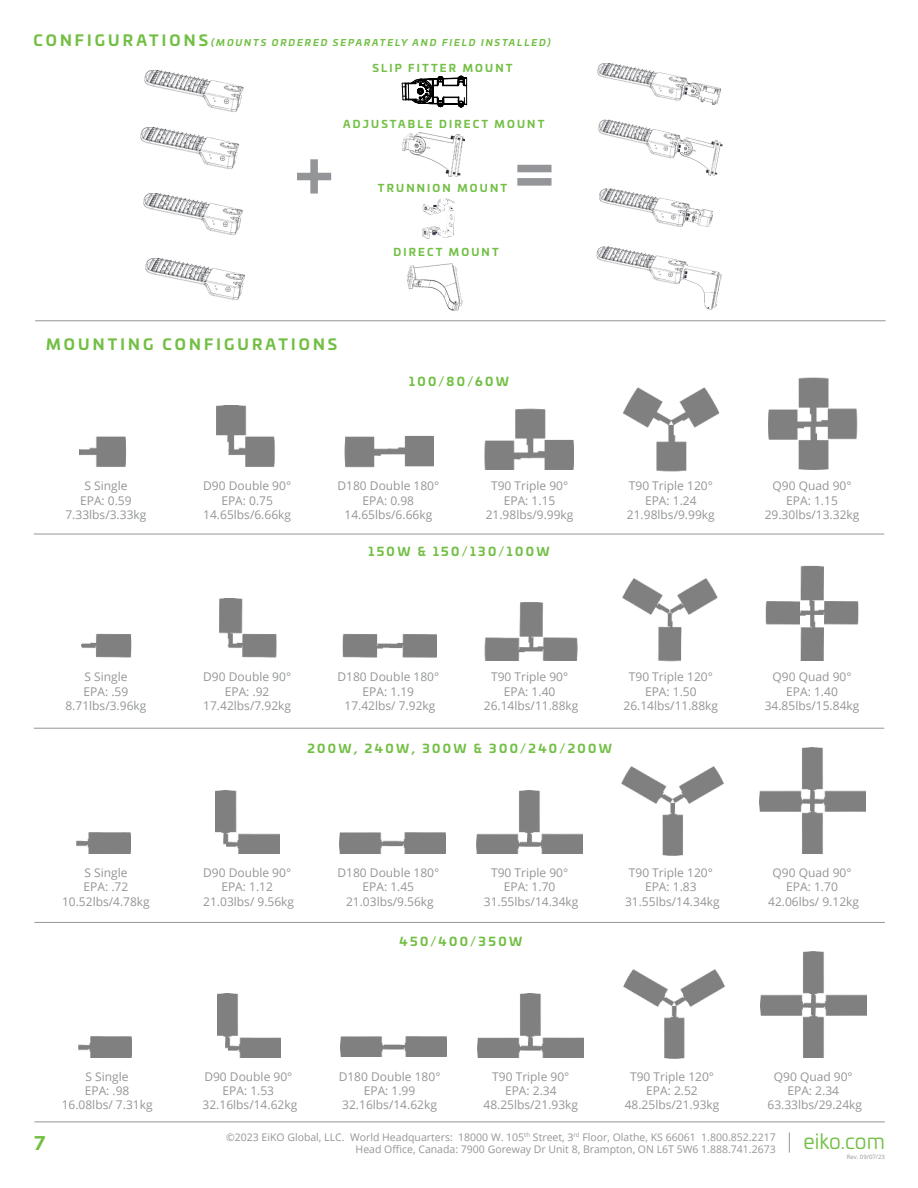
<style>
.page{position:relative;width:918px;height:1188px;background:#fff}
.page>*{position:absolute;margin:0;border:0;box-sizing:border-box;transform-origin:0 0}
.t1{font:700 70.5px "Open Sans";color:#939598}
.t2{font:21px "Univia Pro";color:#72bf44}
.t3{font:700 18px "Univia Pro";color:#72bf44}
.t4{font:700 15px "Univia Pro";letter-spacing:.21em;color:#72bf44}
.t5{font:12px/14.4px "Open Sans";color:#939598;text-align:center}
.t6{font:700 12px "Univia Pro";letter-spacing:.2em;color:#72bf44}
.t7{font:10.5px/12px "Open Sans";color:#939598;text-align:right}
.t8{font:700 10.5px "Univia Pro";letter-spacing:.21em;color:#72bf44}
.t9{font:italic 700 9px "Univia Pro";letter-spacing:.21em;color:#72bf44}
.t10{font:6px "Open Sans";color:#939598}
.s1{font-style:normal;font-size:15px}
</style>
<div class="page">
<svg style="left:789px;top:1133px;width:1px;height:20px"></svg>
<hr style="left:34px;top:1122px;width:851px;height:1px;background:#939598">
<img style="left:80px;top:436px;width:47px;height:31px">
<img style="left:82px;top:633px;width:50px;height:25px">
<img style="left:77px;top:833px;width:54px;height:21px">
<img style="left:216px;top:406px;width:59px;height:61px">
<img style="left:219px;top:599px;width:58px;height:59px">
<img style="left:216px;top:790px;width:64px;height:64px">
<img style="left:344px;top:435px;width:89px;height:33px">
<img style="left:342px;top:634px;width:94px;height:24px">
<img style="left:339px;top:833px;width:106px;height:20px">
<img style="left:484px;top:408px;width:90px;height:62px">
<img style="left:623px;top:387px;width:96px;height:85px">
<img style="left:484px;top:602px;width:94px;height:58px">
<img style="left:622px;top:578px;width:96px;height:84px">
<img style="left:477px;top:790px;width:106px;height:64px">
<img style="left:621px;top:766px;width:103px;height:90px">
<img style="left:768px;top:377px;width:90px;height:93px">
<img style="left:765px;top:565px;width:94px;height:95px">
<img style="left:759px;top:748px;width:106px;height:106px">
<hr style="left:34px;top:534px;width:850px;height:1px;background:#939598">
<hr style="left:34px;top:728px;width:850px;height:1px;background:#939598">
<img style="left:78px;top:1037px;width:54px;height:20px">
<img style="left:217px;top:994px;width:64px;height:63px">
<img style="left:341px;top:1037px;width:105px;height:20px">
<img style="left:478px;top:994px;width:106px;height:63px">
<img style="left:623px;top:969px;width:102px;height:90px">
<img style="left:760px;top:951px;width:106px;height:106px">
<img style="left:402px;top:133px;width:63px;height:44px">
<svg style="left:422px;top:198px;width:33px;height:41px"></svg>
<img style="left:407px;top:263px;width:56px;height:48px">
<svg style="left:402px;top:76px;width:65px;height:31px"></svg>
<img style="left:145px;top:70px;width:84px;height:42px">
<img style="left:598px;top:63px;width:123px;height:42px">
<img style="left:599px;top:120px;width:123px;height:55px">
<img style="left:600px;top:188px;width:112px;height:39px">
<img style="left:597px;top:246px;width:125px;height:64px">
<img style="left:140px;top:127px;width:89px;height:42px">
<img style="left:144px;top:193px;width:85px;height:42px">
<img style="left:146px;top:259px;width:83px;height:40px">
<svg style="left:229px;top:83px;width:72px;height:239px"></svg>
<hr style="left:35px;top:320px;width:851px;height:1px;background:#939598">
<hr style="left:34px;top:922px;width:851px;height:1px;background:#939598">
<p class="t9" style="left:33px;top:35px;width:519px"><span class="s1">CONFIGURATIONS</span> (MOUNTS ORDERED SEPARATELY AND FIELD INSTALLED)</p>
<p class="t8" style="left:372px;top:59px;width:142px">SLIP FITTER MOUNT</p>
<p class="t8" style="left:343px;top:116px;width:203px">ADJUSTABLE DIRECT MOUNT</p>
<h1 class="t1" style="left:294px;top:126px;width:42px">+</h1>
<h1 class="t1" style="left:514px;top:125px;width:42px">=</h1>
<p class="t8" style="left:378px;top:180px;width:131px">TRUNNION MOUNT</p>
<p class="t4" style="left:46px;top:333px;width:293px">MOUNTING CONFIGURATIONS</p>
<p class="t8" style="left:393px;top:244px;width:107px">DIRECT MOUNT</p>
<p class="t6" style="left:409px;top:372px;width:101px">100/80/60W</p>
<p class="t5" style="left:65px;top:478px;width:82px">S Single<br>EPA: 0.59<br>7.33lbs/3.33kg</p>
<p class="t5" style="left:203px;top:478px;width:90px">D90 Double 90°<br>EPA: 0.75<br>14.65lbs/6.66kg</p>
<p class="t5" style="left:337px;top:478px;width:103px">D180 Double 180°<br>EPA: 0.98<br>14.65lbs/6.66kg</p>
<p class="t5" style="left:486px;top:478px;width:89px">T90 Triple 90°<br>EPA: 1.15<br>21.98lbs/9.99kg</p>
<p class="t5" style="left:627px;top:478px;width:89px">T90 Triple 120°<br>EPA: 1.24<br>21.98lbs/9.99kg</p>
<p class="t6" style="left:368px;top:542px;width:183px">150W &amp; 150/130/100W</p>
<p class="t5" style="left:765px;top:478px;width:96px">Q90 Quad 90°<br>EPA: 1.15<br>29.30lbs/13.32kg</p>
<p class="t5" style="left:65px;top:669px;width:82px">S Single<br>EPA: .59<br>8.71lbs/3.96kg</p>
<p class="t5" style="left:62px;top:865px;width:89px">S Single<br>EPA: .72<br>10.52lbs/4.78kg</p>
<p class="t5" style="left:203px;top:669px;width:90px">D90 Double 90°<br>EPA: .92<br>17.42lbs/7.92kg</p>
<p class="t5" style="left:337px;top:669px;width:103px">D180 Double 180°<br>EPA: 1.19<br>17.42lbs/ 7.92kg</p>
<p class="t5" style="left:484px;top:669px;width:96px">T90 Triple 90°<br>EPA: 1.40<br>26.14lbs/11.88kg</p>
<p class="t5" style="left:624px;top:669px;width:96px">T90 Triple 120°<br>EPA: 1.50<br>26.14lbs/11.88kg</p>
<p class="t6" style="left:307px;top:739px;width:306px">200W, 240W, 300W &amp; 300/240/200W</p>
<p class="t5" style="left:203px;top:865px;width:93px">D90 Double 90°<br>EPA: 1.12<br>21.03lbs/ 9.56kg</p>
<p class="t5" style="left:337px;top:865px;width:103px">D180 Double 180°<br>EPA: 1.45<br>21.03lbs/9.56kg</p>
<p class="t5" style="left:484px;top:865px;width:96px">T90 Triple 90°<br>EPA: 1.70<br>31.55lbs/14.34kg</p>
<p class="t5" style="left:625px;top:865px;width:96px">T90 Triple 120°<br>EPA: 1.83<br>31.55lbs/14.34kg</p>
<p class="t6" style="left:400px;top:932px;width:124px">450/400/350W</p>
<p class="t5" style="left:765px;top:669px;width:96px">Q90 Quad 90°<br>EPA: 1.40<br>34.85lbs/15.84kg</p>
<p class="t5" style="left:768px;top:865px;width:92px">Q90 Quad 90°<br>EPA: 1.70<br>42.06lbs/ 9.12kg</p>
<p class="t5" style="left:62px;top:1069px;width:92px">S Single<br>EPA: .98<br>16.08lbs/ 7.31kg</p>
<p class="t5" style="left:203px;top:1069px;width:96px">D90 Double 90°<br>EPA: 1.53<br>32.16lbs/14.62kg</p>
<p class="t5" style="left:339px;top:1069px;width:103px">D180 Double 180°<br>EPA: 1.99<br>32.16lbs/14.62kg</p>
<p class="t5" style="left:483px;top:1069px;width:96px">T90 Triple 90°<br>EPA: 2.34<br>48.25lbs/21.93kg</p>
<p class="t5" style="left:625px;top:1069px;width:96px">T90 Triple 120°<br>EPA: 2.52<br>48.25lbs/21.93kg</p>
<p class="t5" style="left:768px;top:1069px;width:96px">Q90 Quad 90°<br>EPA: 2.34<br>63.33lbs/29.24kg</p>
<p class="t7" style="left:226px;top:1131px;width:551px">©2023 EiKO Global, LLC. World Headquarters: 18000 W. 105<sup>th</sup> Street, 3<sup>rd</sup> Floor, Olathe, KS 66061 1.800.852.2217<br>Head Office, Canada: 7900 Goreway Dr Unit 8, Brampton, ON L6T 5W6 1.888.741.2673</p>
<h3 class="t3" style="left:34px;top:1129px;width:12px">7</h3>
<h2 class="t2" style="left:803px;top:1127px;width:83px">eiko.com</h2>
<p class="t10" style="left:847px;top:1152px;width:40px">Rev. 09/07/23</p>
</div>
